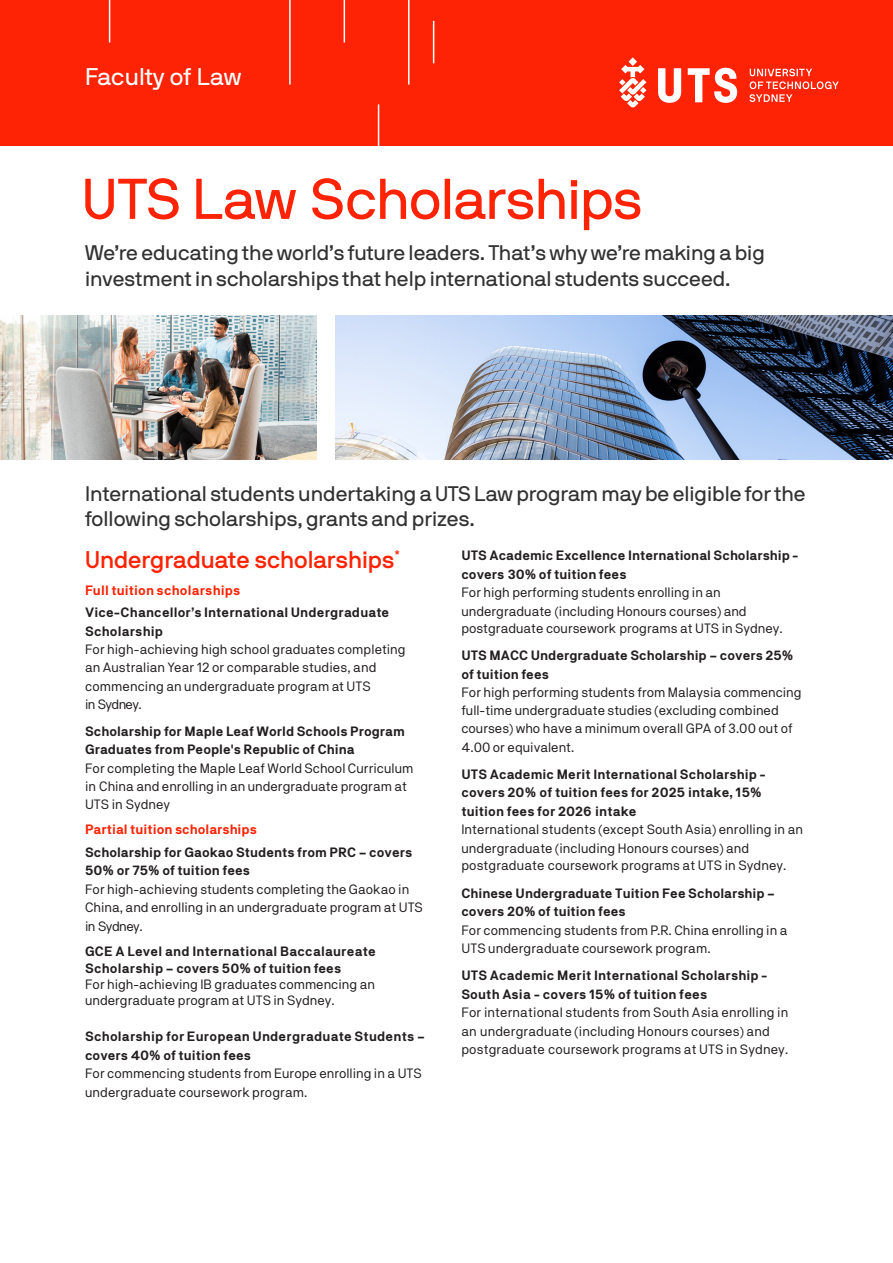
<style>
.page{position:relative;width:893px;height:1263px;background:#fff}
.page>*{position:absolute;margin:0;border:0;box-sizing:border-box;transform-origin:0 0}
.Large_Heading{font:57px "NB International Pro";letter-spacing:-.015em;color:#ff2305}
.Body_Text_9{font:500 24px "NB International Pro";color:#ff2305}
.Cover_title_107pt{font:24px "NB International Pro";letter-spacing:.01em;color:#fff}
.Intro{font:21px/25.2px "NB International Pro";color:#323232}
.Body_Text_9-2{font:13.5px/18.3px "NB Akademie";color:#231f20}
.Body_Text_9-3{font:700 13.5px/22.2px "NB Akademie";color:#231f20}
.s1{color:#ff2305}
.s2{font-weight:700}
</style>
<div class="page">
<img style="left:336px;top:315px;width:557px;height:144px">
<img style="left:0;top:315px;width:316px;height:144px">
<div style="left:0;top:0;width:893px;height:146px;background:#ff2305"></div>
<svg style="left:658px;top:68px;width:23px;height:35px"></svg>
<svg style="left:688px;top:68px;width:49px;height:35px"></svg>
<svg style="left:619px;top:57px;width:27px;height:51px"></svg>
<svg style="left:749px;top:69px;width:90px;height:33px"></svg>
<hr style="left:408px;top:0;width:1px;height:85px;background:#fff">
<hr style="left:289px;top:0;width:2px;height:85px;background:#fff">
<hr style="left:344px;top:0;width:1px;height:43px;background:#fff">
<hr style="left:109px;top:0;width:1px;height:43px;background:#fff">
<hr style="left:378px;top:104px;width:1px;height:43px;background:#fff">
<hr style="left:433px;top:21px;width:1px;height:42px;background:#fff">
<p class="Cover_title_107pt" style="left:85px;top:63px;width:158px">Faculty of Law</p>
<p class="Large_Heading" style="left:82px;top:166px;width:562px">UTS Law Scholarships</p>
<p class="Intro" style="left:85px;top:240px;width:681px">We’re educating the world’s future leaders. That’s why we’re making a big investment in scholarships that help international students succeed.</p>
<p class="Intro" style="left:85px;top:481px;width:722px">International students undertaking a UTS Law program may be eligible for the following scholarships, grants and prizes.</p>
<p class="Body_Text_9" style="left:85px;top:546px;width:317px">Undergraduate scholarships<sup>*</sup></p>
<p class="Body_Text_9-3" style="left:85px;top:579px;width:306px"><span class="s1">Full tuition scholarships<br></span>Vice-Chancellor’s International Undergraduate</p>
<p class="Body_Text_9-2" style="left:85px;top:621px;width:322px"><span class="s2">Scholarship<br></span>For high-achieving high school graduates completing an Australian Year 12 or comparable studies, and commencing an undergraduate program at UTS<br>in Sydney.</p>
<p class="Body_Text_9-2" style="left:85px;top:722px;width:330px"><span class="s2">Scholarship for Maple Leaf World Schools Program Graduates from People's Republic of China<br></span>For completing the Maple Leaf World School Curriculum in China and enrolling in an undergraduate program at UTS in Sydney</p>
<p class="Body_Text_9-3" style="left:85px;top:818px;width:329px"><span class="s1">Partial tuition scholarships<br></span>Scholarship for Gaokao Students from PRC – covers</p>
<p class="Body_Text_9-2" style="left:85px;top:861px;width:339px"><span class="s2">50% or 75% of tuition fees<br></span>For high-achieving students completing the Gaokao in China, and enrolling in an undergraduate program at UTS in Sydney.</p>
<p class="Body_Text_9-2" style="left:85px;top:943px;width:292px;line-height:16.2px"><span class="s2">GCE A Level and International Baccalaureate Scholarship – covers 50% of tuition fees<br></span>For high-achieving IB graduates commencing an undergraduate program at UTS in Sydney.</p>
<p class="Body_Text_9-2" style="left:85px;top:1027px;width:341px"><span class="s2">Scholarship for European Undergraduate Students – covers 40% of tuition fees<br></span>For commencing students from Europe enrolling in a UTS undergraduate coursework program.</p>
<p class="Body_Text_9-2" style="left:461px;top:546px;width:338px"><span class="s2">UTS Academic Excellence International Scholarship - covers 30% of tuition fees<br></span>For high performing students enrolling in an undergraduate (including Honours courses) and postgraduate coursework programs at UTS in Sydney.</p>
<p class="Body_Text_9-2" style="left:461px;top:646px;width:342px"><span class="s2">UTS MACC Undergraduate Scholarship – covers 25% of tuition fees<br></span>For high performing students from Malaysia commencing full-time undergraduate studies (excluding combined courses) who have a minimum overall GPA of 3.00 out of 4.00 or equivalent.</p>
<p class="Body_Text_9-2" style="left:461px;top:765px;width:343px"><span class="s2">UTS Academic Merit International Scholarship - covers 20% of tuition fees for 2025 intake, 15% tuition fees for 2026 intake<br></span>International students (except South Asia) enrolling in an undergraduate (including Honours courses) and postgraduate coursework programs at UTS in Sydney.</p>
<p class="Body_Text_9-2" style="left:461px;top:883px;width:328px"><span class="s2">Chinese Undergraduate Tuition Fee Scholarship – covers 20% of tuition fees<br></span>For commencing students from P.R. China enrolling in a UTS undergraduate coursework program.</p>
<p class="Body_Text_9-2" style="left:461px;top:966px;width:328px"><span class="s2">UTS Academic Merit International Scholarship - South Asia - covers 15% of tuition fees<br></span>For international students from South Asia enrolling in an undergraduate (including Honours courses) and postgraduate coursework programs at UTS in Sydney.</p>
</div>
